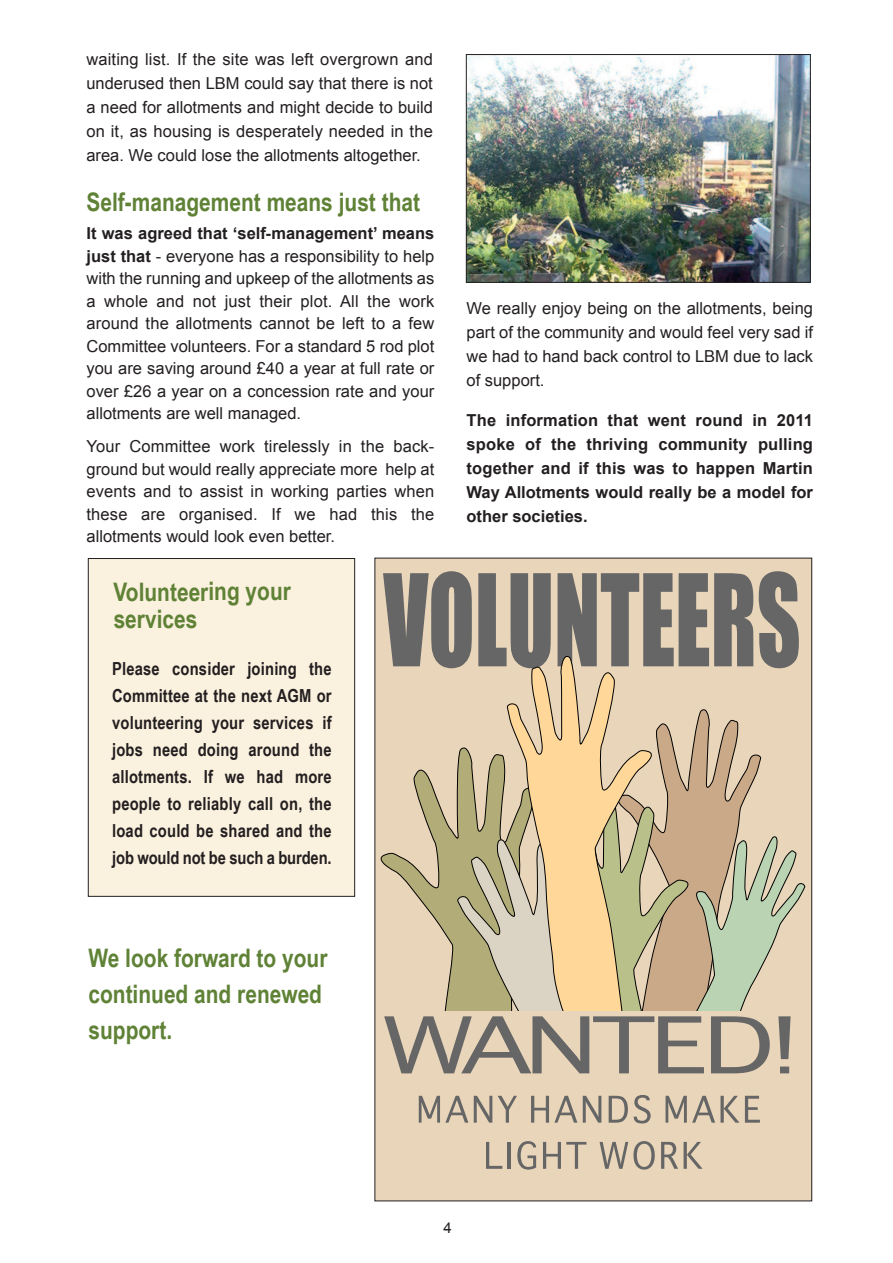
<style>
.page{position:relative;width:893px;height:1263px;background:#fff}
.page>*{position:absolute;margin:0;border:0;box-sizing:border-box;transform-origin:0 0}
.t1{font:117.75px "Impact";color:#666;scale:.73 1}
.t2{font:700 25.5px/36px "Arial Narrow";color:#5f8236}
.t3{font:700 18px/27px "Arial Narrow";letter-spacing:.01em;color:#231f20;text-align:justify}
.t4{font:16.5px/22.5px "Arial";color:#231f20;text-align:justify}
.t5{font:700 16.5px/24px "Arial";color:#231f20;text-align:justify}
.t6{font:15px "Arial";color:#231f20}
.s1{font-weight:700}
</style>
<div class="page">
<img style="left:468px;top:56px;width:340px;height:225px">
<div style="left:466px;top:54px;width:344px;height:229px;border:1px solid #231f20"></div>
<div style="left:88px;top:558px;width:267px;height:338px;background:#fbf1df"></div>
<div style="left:88px;top:558px;width:267px;height:338px;border:1px solid #231f20"></div>
<div style="left:375px;top:558px;width:436px;height:482px;background:#e9d6ba"></div>
<svg style="left:380px;top:747px;width:126px;height:118px"></svg>
<svg style="left:657px;top:710px;width:104px;height:126px"></svg>
<svg style="left:657px;top:791px;width:36px;height:45px"></svg>
<svg style="left:507px;top:656px;width:150px;height:180px"></svg>
<div style="left:375px;top:1011px;width:436px;height:190px;background:#e9d6ba"></div>
<svg style="left:384px;top:836px;width:421px;height:287px"></svg>
<svg style="left:486px;top:1142px;width:16px;height:27px"></svg>
<hr style="left:508px;top:1142px;width:3px;height:27px;background:#666">
<svg style="left:517px;top:1141px;width:19px;height:28px"></svg>
<svg style="left:543px;top:1142px;width:43px;height:27px"></svg>
<svg style="left:600px;top:1141px;width:55px;height:28px"></svg>
<svg style="left:661px;top:1142px;width:17px;height:27px"></svg>
<svg style="left:684px;top:1142px;width:19px;height:27px"></svg>
<p class="t4" style="left:86px;top:47px;width:348px;line-height:24px">waiting list. If the site was left overgrown and underused then LBM could say that there is not a need for allotments and might decide to build on it, as housing is desperately needed in the area. We could lose the allotments altogether.</p>
<h2 class="t2" style="left:87px;top:184px;width:335px">Self-management means just that</h2>
<p class="t4" style="left:87px;top:222px;width:349px"><span class="s1">It was agreed that ‘self-management’ means just that</span> - everyone has a responsibility to help with the running and upkeep of the allotments as a whole and not just their plot. All the work around the allotments cannot be left to a few Committee volunteers. For a standard 5 rod plot you are saving around £40 a year at full rate or over £26 a year on a concession rate and your allotments are well managed.</p>
<p class="t4" style="left:87px;top:435px;width:349px">Your Committee work tirelessly in the back&shy;ground but would really appreciate more help at events and to assist in working parties when these are organised. If we had this the allotments would look even better.</p>
<p class="t4" style="left:467px;top:296px;width:348px;line-height:24px">We really enjoy being on the allotments, being part of the community and would feel very sad if we had to hand back control to LBM due to lack of support.</p>
<p class="t5" style="left:467px;top:408px;width:348px">The information that went round in 2011 spoke of the thriving community pulling together and if this was to happen Martin Way Allotments would really be a model for other societies.</p>
<h2 class="t2" style="left:114px;top:578px;width:179px;line-height:27.2px">Volunteering your services</h2>
<p class="t3" style="left:112px;top:655px;width:221px">Please consider joining the Committee at the next AGM or volunteering your services if jobs need doing around the allotments. If we had more people to reliably call on, the load could be shared and the job would not be such a burden.</p>
<h2 class="t2" style="left:88px;top:939px;width:240px">We look forward to your continued and renewed support.</h2>
<h1 class="t1" style="left:383px;top:548px;width:573px">VOLUNTEERS</h1>
<p class="t6" style="left:444px;top:1219px;width:10px">4</p>
</div>
